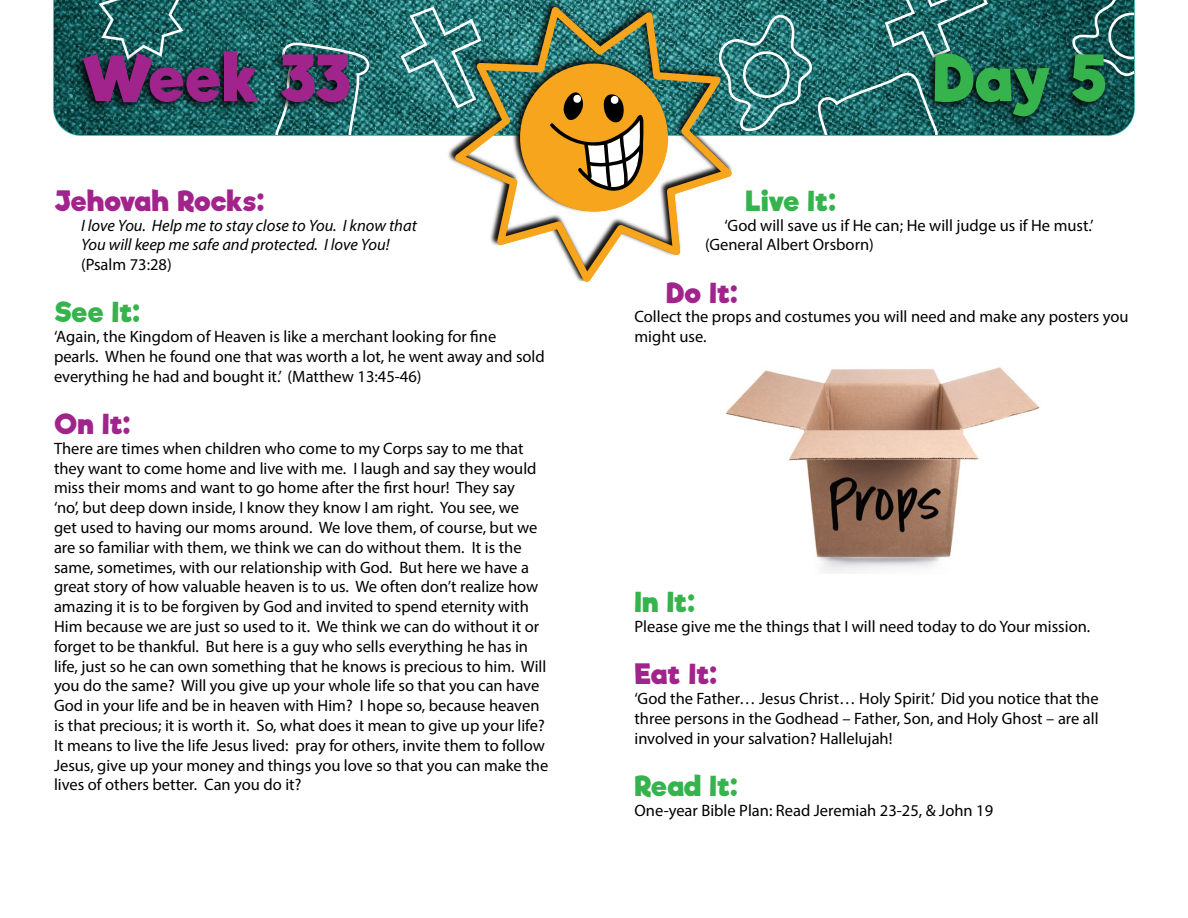
<style>
.page{position:relative;width:1188px;height:918px;background:#fff}
.page>*{position:absolute;margin:0;border:0;box-sizing:border-box;transform-origin:0 0}
.t1{font:700 61.5px "Riffic";letter-spacing:-.025em;color:#a1248c}
.t2{font:700 61.5px "Riffic";color:#36b34c}
.t3{font:700 27px "Riffic";letter-spacing:-.015em;color:#a1248c}
.t4{font:700 27px "Riffic";letter-spacing:-.01em;color:#36b34c}
.t5{font:16.5px/19.8px "Myriad Pro";color:#000}
.t6{font:italic 16.5px/19.8px "Myriad Pro";color:#000}
.s1{font-style:normal}
</style>
<div class="page">
<img style="left:54px;top:0;width:1080px;height:135px">
<svg style="left:99px;top:0;width:85px;height:47px;background:#2e6f6e"></svg>
<svg style="left:275px;top:43px;width:95px;height:92px;background:#387b7b"></svg>
<svg style="left:401px;top:7px;width:44px;height:102px;background:#3f8686"></svg>
<svg style="left:735px;top:0;width:253px;height:135px;background:#317777"></svg>
<svg style="left:1072px;top:0;width:62px;height:76px;background:#2f6666"></svg>
<img style="left:445px;top:0;width:290px;height:176px">
<svg style="left:455px;top:7px;width:277px;height:274px"></svg>
<svg style="left:549px;top:79px;width:95px;height:114px;background:#c6923a"></svg>
<img style="left:726px;top:367px;width:314px;height:206px">
<div style="left:72px;top:47px;width:282px;height:67px;background:#000;opacity:.95"></div>
<div style="left:923px;top:48px;width:187px;height:80px;background:#000;opacity:.95"></div>
<p class="t1" style="left:81px;top:40px;width:272px">Week 33</p>
<p class="t2" style="left:933px;top:40px;width:176px">Day 5</p>
<p class="t3" style="left:54px;top:184px;width:212px">Jehovah Rocks:</p>
<p class="t6" style="left:81px;top:215px;width:337px">I love You. Help me to stay close to You. I know that<br>You will keep me safe and protected. I love You! <span class="s1">(Psalm 73:28)</span></p>
<p class="t4" style="left:54px;top:296px;width:88px">See It:</p>
<p class="t5" style="left:54px;top:326px;width:492px">‘Again, the Kingdom of Heaven is like a merchant looking for fine pearls. When he found one that was worth a lot, he went away and sold everything he had and bought it.’ (Matthew 13:45-46)</p>
<p class="t3" style="left:54px;top:407px;width:78px">On It:</p>
<p class="t5" style="left:54px;top:438px;width:496px">There are times when children who come to my Corps say to me that they want to come home and live with me. I laugh and say they would miss their moms and want to go home after the first hour! They say<br>‘no’, but deep down inside, I know they know I am right. You see, we<br>get used to having our moms around. We love them, of course, but we are so familiar with them, we think we can do without them. It is the same, sometimes, with our relationship with God. But here we have a great story of how valuable heaven is to us. We often don’t realize how amazing it is to be forgiven by God and invited to spend eternity with Him because we are just so used to it. We think we can do without it or forget to be thankful. But here is a guy who sells everything he has in life, just so he can own something that he knows is precious to him. Will you do the same? Will you give up your whole life so that you can have God in your life and be in heaven with Him? I hope so, because heaven is that precious; it is worth it. So, what does it mean to give up your life?<br>It means to live the life Jesus lived: pray for others, invite them to follow Jesus, give up your money and things you love so that you can make the lives of others better. Can you do it?</p>
<p class="t4" style="left:746px;top:184px;width:92px">Live It:</p>
<p class="t5" style="left:705px;top:215px;width:390px;text-indent:20px">‘God will save us if He can; He will judge us if He must.’ (General Albert Orsborn)</p>
<p class="t3" style="left:666px;top:276px;width:73px">Do It:</p>
<p class="t5" style="left:634px;top:307px;width:496px">Collect the props and costumes you will need and make any posters you might use.</p>
<p class="t4" style="left:634px;top:585px;width:62px">In It:</p>
<p class="t5" style="left:634px;top:616px;width:457px">Please give me the things that I will need today to do Your mission.</p>
<p class="t3" style="left:634px;top:657px;width:84px">Eat It:</p>
<p class="t5" style="left:634px;top:688px;width:466px;text-align:justify">‘God the Father… Jesus Christ… Holy Spirit.’ Did you notice that the three persons in the Godhead – Father, Son, and Holy Ghost – are all involved in your salvation? Hallelujah!</p>
<p class="t4" style="left:634px;top:769px;width:105px">Read It:</p>
<p class="t5" style="left:634px;top:800px;width:360px">One-year Bible Plan: Read Jeremiah 23-25, &amp; John 19</p>
</div>
